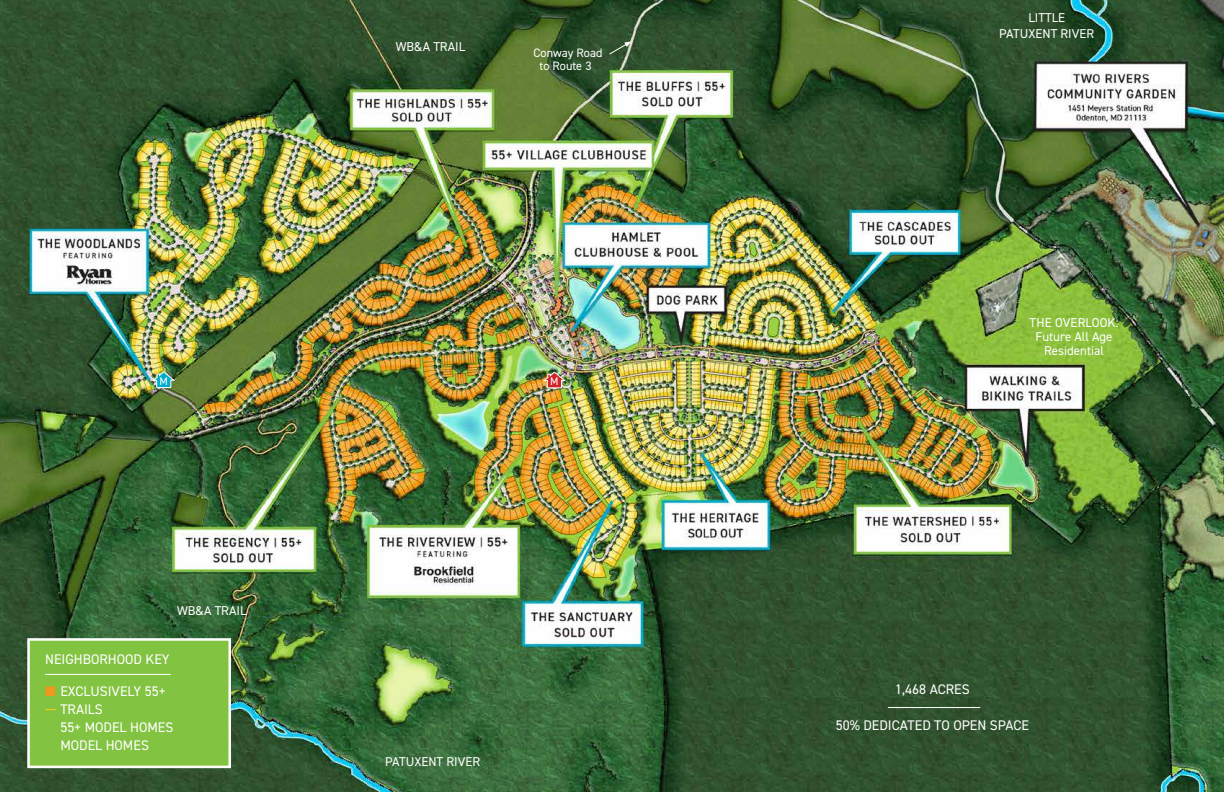
<style>
.page{position:relative;width:1224px;height:792px;background:#fff}
.page>*{position:absolute;margin:0;border:0;box-sizing:border-box;transform-origin:0 0}
.t1{font:14px/17.8px "DIN2014";color:#fff}
.t2{font:12.8px/14px "DIN2014";color:#fff;text-align:center}
.t3{font:12.2px/12.2px "DIN2014";color:#fff;text-align:center}
.t4{font:11.2px "DIN2014";color:#fff}
.s1{color:#ee9721}
</style>
<div class="page">
<img style="left:0;top:0;width:1224px;height:792px">
<svg style="left:608px;top:41px;width:24px;height:14px"></svg>
<hr style="left:888px;top:707px;width:92px;height:1px;background:#fff">
<div style="left:27px;top:638px;width:204px;height:130px;background:#82c341;border:3px solid #fff"></div>
<hr style="left:45px;top:674px;width:126px;height:1px;background:#fff">
<svg style="left:542px;top:371px;width:25px;height:18px"></svg>
<svg style="left:151px;top:371px;width:25px;height:18px"></svg>
<p class="t2" style="left:396px;top:40px;width:71px">WB&amp;A TRAIL</p>
<p class="t3" style="left:534px;top:47px;width:70px">Conway Road to Route 3</p>
<p class="t4" style="left:159px;top:374px;width:10px">M</p>
<p class="t4" style="left:550px;top:374px;width:10px">M</p>
<p class="t2" style="left:177px;top:603px;width:71px">WB&amp;A TRAIL</p>
<p class="t1" style="left:45px;top:650px;width:126px">NEIGHBORHOOD KEY</p>
<p class="t1" style="left:60px;top:683px;width:115px;text-indent:-15px"><span class="s1">■</span> EXCLUSIVELY 55+<br>TRAILS<br>55+ MODEL HOMES<br>MODEL HOMES</p>
<p class="t2" style="left:385px;top:755px;width:97px">PATUXENT RIVER</p>
<p class="t2" style="left:999px;top:10px;width:97px;line-height:15.4px">LITTLE<br>PATUXENT RIVER</p>
<p class="t2" style="left:1030px;top:315px;width:90px">THE OVERLOOK:<br>Future All Age<br>Residential</p>
<p class="t1" style="left:895px;top:680px;width:76px">1,468 ACRES</p>
<p class="t1" style="left:836px;top:716px;width:195px">50% DEDICATED TO OPEN SPACE</p>
</div>
